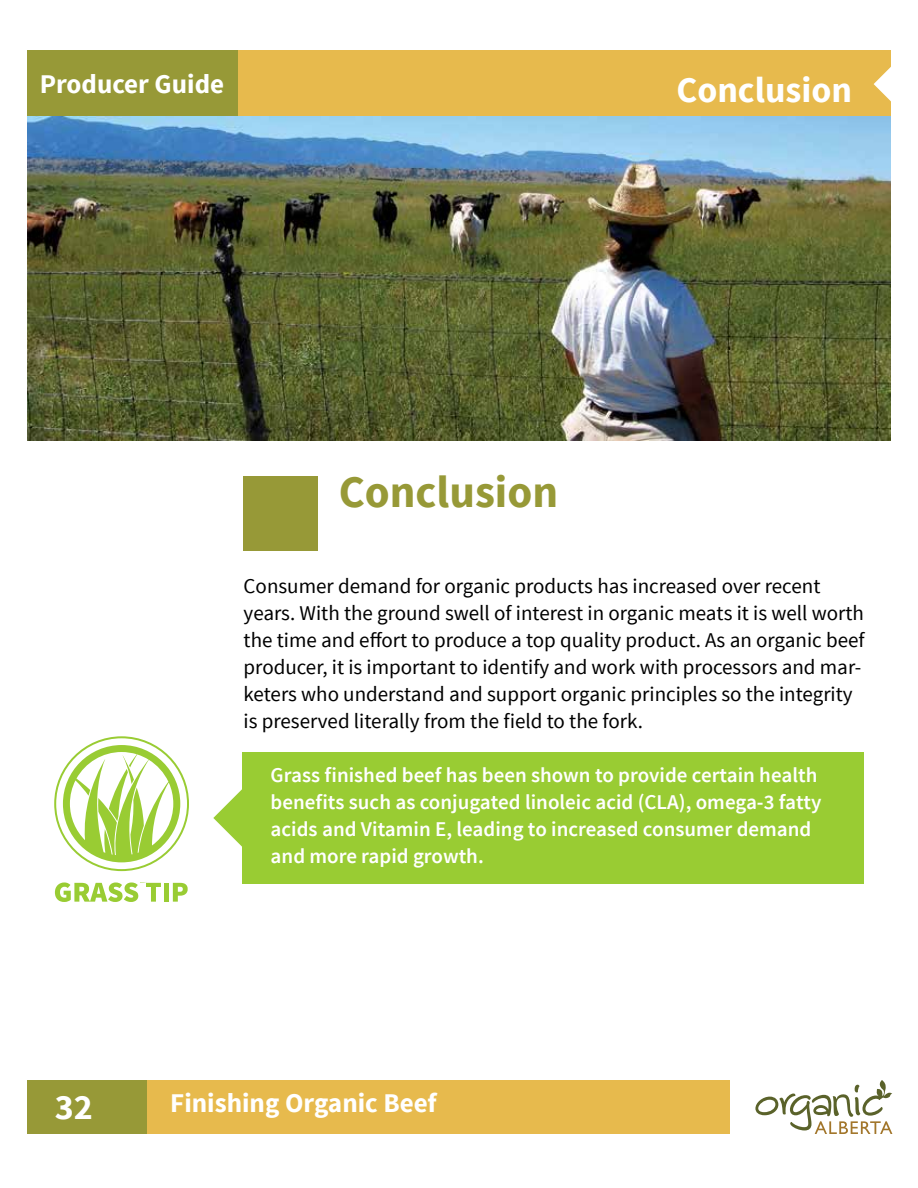
<style>
.page{position:relative;width:918px;height:1188px;background:#fff}
.page>*{position:absolute;margin:0;border:0;box-sizing:border-box;transform-origin:0 0}
.t1{font:700 45px "Source Sans Pro";color:#979937}
.t2{font:700 36px "Source Sans Pro";color:#fff}
.t3{font:700 27px "Source Sans Pro";color:#fff}
.t4{font:21px/27px "Source Sans Pro";color:#000}
.t5{font:600 21px/27px "Source Sans Pro";color:#fff}
</style>
<div class="page">
<div style="left:27px;top:50px;width:864px;height:67px;background:#e7ba4d"></div>
<div style="left:27px;top:50px;width:211px;height:67px;background:#979937"></div>
<svg style="left:755px;top:1080px;width:137px;height:54px"></svg>
<div style="left:141px;top:1080px;width:589px;height:54px;background:#e7ba4d"></div>
<div style="left:27px;top:1080px;width:119px;height:54px;background:#979937"></div>
<svg style="left:874px;top:67px;width:17px;height:35px"></svg>
<svg style="left:54px;top:736px;width:135px;height:135px"></svg>
<svg style="left:55px;top:882px;width:106px;height:20px"></svg>
<div style="left:164px;top:883px;width:5px;height:19px;background:#9c3"></div>
<svg style="left:173px;top:883px;width:15px;height:19px"></svg>
<div style="left:242px;top:752px;width:622px;height:132px;background:#9c3"></div>
<svg style="left:213px;top:789px;width:29px;height:58px"></svg>
<div style="left:244px;top:476px;width:74px;height:74px;background:#979937"></div>
<img style="left:27px;top:116px;width:864px;height:324px">
<p class="t3" style="left:40px;top:67px;width:186px">Producer Guide</p>
<h2 class="t2" style="left:676px;top:67px;width:177px">Conclusion</h2>
<h1 class="t1" style="left:339px;top:463px;width:221px">Conclusion</h1>
<p class="t4" style="left:244px;top:573px;width:623px">Consumer demand for organic products has increased over recent years. With the ground swell of interest in organic meats it is well worth the time and effort to produce a top quality product. As an organic beef producer, it is important to identify and work with processors and mar&shy;keters who understand and support organic principles so the integrity is preserved literally from the field to the fork.</p>
<p class="t5" style="left:271px;top:762px;width:552px">Grass finished beef has been shown to provide certain health benefits such as conjugated linoleic acid (CLA), omega-3 fatty acids and Vitamin E, leading to increased consumer demand and more rapid growth.</p>
<h2 class="t2" style="left:55px;top:1084px;width:40px">32</h2>
<p class="t3" style="left:170px;top:1086px;width:268px">Finishing Organic Beef</p>
</div>
